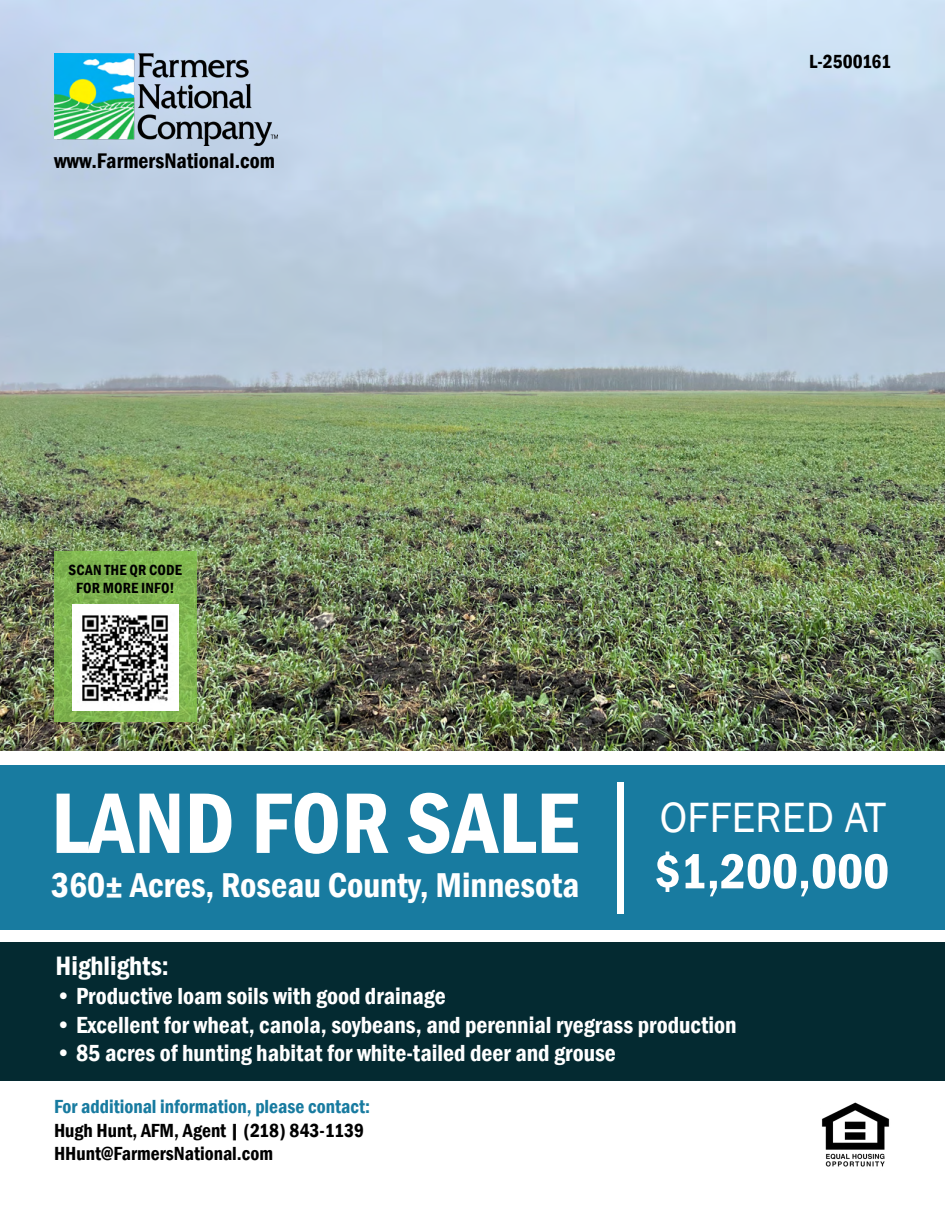
<style>
.page{position:relative;width:945px;height:1215px;background:#fff}
.page>*{position:absolute;margin:0;border:0;box-sizing:border-box;transform-origin:0 0}
.t1{font:600 condensed 88.95px "Franklin Gothic";color:#fff}
.t2{font:600 condensed 51px "Franklin Gothic";color:#fff}
.t3{font:600 condensed 35.4px "Franklin Gothic";color:#fff}
.t4{font:600 condensed 27.3px "Franklin Gothic";color:#fff}
.t5{font:600 condensed 24px "Franklin Gothic";color:#fff}
.t6{font:600 condensed 21.75px "Franklin Gothic";color:#000}
.t7{font:600 condensed 19.5px/23.4px "Franklin Gothic";color:#000}
.t8{font:600 condensed 19.5px "Franklin Gothic";color:#187ba0}
.t9{font:600 condensed 15.15px/18.1px "Franklin Gothic";letter-spacing:.01em;color:#000;text-align:center}
</style>
<div class="page">
<div style="left:0;top:942px;width:945px;height:139px;background:#042a31"></div>
<img style="left:0;top:0;width:945px;height:750px">
<img style="left:54px;top:54px;width:224px;height:92px">
<div style="left:0;top:765px;width:945px;height:165px;background:#187ba0"></div>
<div style="left:618px;top:782px;width:6px;height:131px;background:#fff"></div>
<svg style="left:54px;top:551px;width:143px;height:171px;background:#7fb450"></svg>
<div style="left:72px;top:604px;width:107px;height:107px;background:#fff"></div>
<img style="left:82px;top:615px;width:87px;height:87px">
<img style="left:821px;top:1102px;width:69px;height:65px">
<p class="t6" style="left:54px;top:147px;width:223px">www.FarmersNational.com</p>
<p class="t9" style="left:69px;top:561px;width:115px">SCAN THE QR CODE<br>FOR MORE INFO!</p>
<p class="t7" style="left:809px;top:49px;width:83px">L-2500161</p>
<h1 class="t1" style="left:51px;top:764px;width:837px">LAND FOR SALE <sup>OFFERED</sup> <sup>AT</sup></h1>
<h3 class="t3" style="left:51px;top:862px;width:530px">360± Acres, Roseau County, Minnesota</h3>
<h2 class="t2" style="left:654px;top:837px;width:236px">$1,200,000</h2>
<p class="t4" style="left:56px;top:948px;width:115px">Highlights:</p>
<p class="t5" style="left:56px;top:980px;width:392px">• Productive loam soils with good drainage</p>
<p class="t5" style="left:56px;top:1009px;width:682px">• Excellent for wheat, canola, soybeans, and perennial ryegrass production</p>
<p class="t5" style="left:56px;top:1037px;width:562px">• 85 acres of hunting habitat for white-tailed deer and grouse</p>
<p class="t8" style="left:54px;top:1094px;width:318px">For additional information, please contact:</p>
<p class="t7" style="left:54px;top:1118px;width:312px">Hugh Hunt, AFM, Agent | (218) 843-1139<br>HHunt@FarmersNational.com</p>
</div>
